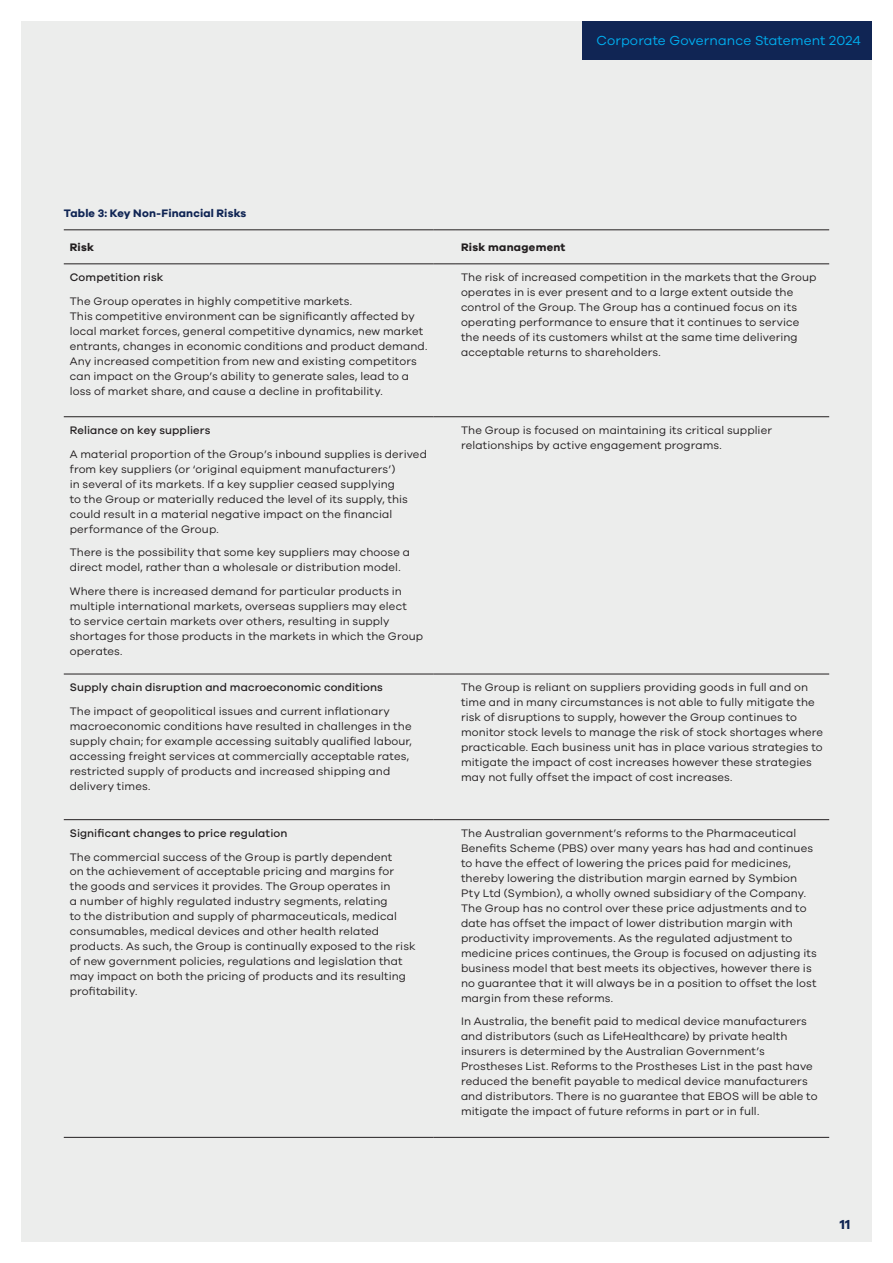
<style>
.page{position:relative;width:893px;height:1263px;background:#fff}
.page>*{position:absolute;margin:0;border:0;box-sizing:border-box;transform-origin:0 0}
.t1{font:13.5px "Galano Grotesque";letter-spacing:.01em;color:#00aeef}
.t2{font:700 13.5px "Galano Grotesque";color:#102554}
.t3{font:11.25px/15px "Galano Grotesque";letter-spacing:.01em;color:#231f20}
.t4{font:500 11.25px "Galano Grotesque";letter-spacing:.01em;color:#231f20}
.t5{font:700 11.25px "Galano Grotesque";letter-spacing:.01em;color:#102554}
.t6{font:700 11.25px "Galano Grotesque";letter-spacing:.025em;color:#231f20}
</style>
<div class="page">
<div style="left:21px;top:21px;width:851px;height:1221px;background:#ecedec"></div>
<div style="left:582px;top:21px;width:290px;height:39px;background:#102554"></div>
<hr style="left:64px;top:230px;width:370px;height:1px;background:#231f20">
<svg style="left:434px;top:230px;width:21px;height:1px"></svg>
<hr style="left:455px;top:230px;width:374px;height:1px;background:#231f20">
<hr style="left:64px;top:264px;width:370px;height:1px;background:#231f20">
<svg style="left:434px;top:264px;width:21px;height:1px"></svg>
<hr style="left:455px;top:264px;width:374px;height:1px;background:#231f20">
<hr style="left:64px;top:416px;width:370px;height:1px;background:#231f20">
<svg style="left:434px;top:416px;width:21px;height:1px"></svg>
<hr style="left:455px;top:416px;width:374px;height:1px;background:#231f20">
<hr style="left:64px;top:674px;width:370px;height:1px;background:#231f20">
<svg style="left:434px;top:674px;width:21px;height:1px"></svg>
<hr style="left:455px;top:674px;width:374px;height:1px;background:#231f20">
<hr style="left:64px;top:819px;width:370px;height:1px;background:#231f20">
<svg style="left:434px;top:819px;width:21px;height:1px"></svg>
<hr style="left:455px;top:819px;width:374px;height:1px;background:#231f20">
<hr style="left:64px;top:1137px;width:370px;height:1px;background:#231f20">
<svg style="left:434px;top:1137px;width:21px;height:1px"></svg>
<hr style="left:455px;top:1137px;width:374px;height:1px;background:#231f20">
<p class="t5" style="left:64px;top:206px;width:184px">Table 3: Key Non-Financial Risks</p>
<p class="t1" style="left:596px;top:32px;width:266px">Corporate Governance Statement 2024</p>
<p class="t6" style="left:70px;top:241px;width:26px">Risk</p>
<p class="t6" style="left:461px;top:241px;width:106px">Risk management</p>
<p class="t4" style="left:70px;top:271px;width:95px">Competition risk</p>
<p class="t3" style="left:70px;top:293px;width:359px">The Group operates in highly competitive markets.<br>This competitive environment can be significantly affected by local market forces, general competitive dynamics, new market entrants, changes in economic conditions and product demand.<br>Any increased competition from new and existing competitors can impact on the Group’s ability to generate sales, lead to a loss of market share, and cause a decline in profitability.</p>
<p class="t3" style="left:461px;top:270px;width:357px">The risk of increased competition in the markets that the Group operates in is ever present and to a large extent outside the control of the Group. The Group has a continued focus on its operating performance to ensure that it continues to service the needs of its customers whilst at the same time delivering acceptable returns to shareholders.</p>
<p class="t4" style="left:70px;top:424px;width:142px">Reliance on key suppliers</p>
<p class="t3" style="left:70px;top:446px;width:359px">A material proportion of the Group’s inbound supplies is derived from key suppliers (or ‘original equipment manufacturers’)<br>in several of its markets. If a key supplier ceased supplying<br>to the Group or materially reduced the level of its supply, this could result in a material negative impact on the financial performance of the Group.</p>
<p class="t3" style="left:70px;top:544px;width:342px">There is the possibility that some key suppliers may choose a direct model, rather than a wholesale or distribution model.</p>
<p class="t3" style="left:70px;top:583px;width:355px">Where there is increased demand for particular products in multiple international markets, overseas suppliers may elect<br>to service certain markets over others, resulting in supply shortages for those products in the markets in which the Group operates.</p>
<p class="t4" style="left:70px;top:681px;width:315px">Supply chain disruption and macroeconomic conditions</p>
<p class="t3" style="left:70px;top:703px;width:344px">The impact of geopolitical issues and current inflationary macroeconomic conditions have resulted in challenges in the supply chain; for example accessing suitably qualified labour, accessing freight services at commercially acceptable rates, restricted supply of products and increased shipping and delivery times.</p>
<p class="t4" style="left:70px;top:826px;width:219px">Significant changes to price regulation</p>
<p class="t3" style="left:70px;top:849px;width:347px">The commercial success of the Group is partly dependent<br>on the achievement of acceptable pricing and margins for<br>the goods and services it provides. The Group operates in<br>a number of highly regulated industry segments, relating<br>to the distribution and supply of pharmaceuticals, medical consumables, medical devices and other health related products. As such, the Group is continually exposed to the risk of new government policies, regulations and legislation that may impact on both the pricing of products and its resulting profitability.</p>
<p class="t3" style="left:461px;top:422px;width:313px">The Group is focused on maintaining its critical supplier relationships by active engagement programs.</p>
<p class="t3" style="left:461px;top:680px;width:364px">The Group is reliant on suppliers providing goods in full and on time and in many circumstances is not able to fully mitigate the risk of disruptions to supply, however the Group continues to monitor stock levels to manage the risk of stock shortages where practicable. Each business unit has in place various strategies to mitigate the impact of cost increases however these strategies may not fully offset the impact of cost increases.</p>
<p class="t3" style="left:461px;top:825px;width:357px">The Australian government’s reforms to the Pharmaceutical Benefits Scheme (PBS) over many years has had and continues to have the effect of lowering the prices paid for medicines, thereby lowering the distribution margin earned by Symbion Pty Ltd (Symbion), a wholly owned subsidiary of the Company.<br>The Group has no control over these price adjustments and to date has offset the impact of lower distribution margin with productivity improvements. As the regulated adjustment to medicine prices continues, the Group is focused on adjusting its business model that best meets its objectives, however there is no guarantee that it will always be in a position to offset the lost margin from these reforms.</p>
<p class="t3" style="left:461px;top:1014px;width:358px">In Australia, the benefit paid to medical device manufacturers and distributors (such as LifeHealthcare) by private health insurers is determined by the Australian Government’s Prostheses List. Reforms to the Prostheses List in the past have reduced the benefit payable to medical device manufacturers and distributors. There is no guarantee that EBOS will be able to mitigate the impact of future reforms in part or in full.</p>
<p class="t2" style="left:840px;top:1216px;width:12px">11</p>
</div>
